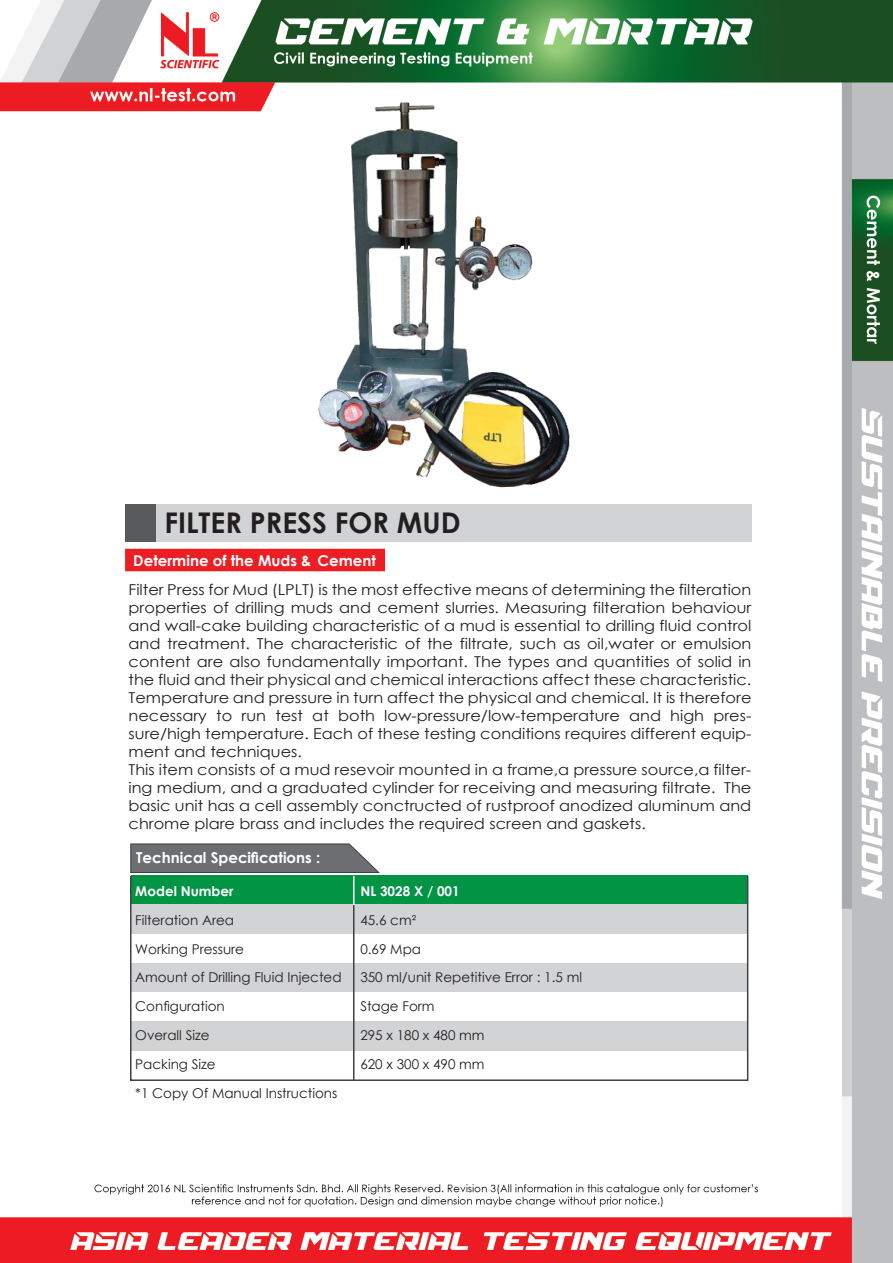
<style>
.page{position:relative;width:893px;height:1263px;background:#fff}
.page>*{position:absolute;margin:0;border:0;box-sizing:border-box;transform-origin:0 0}
.t1{font:700 28.5px "Century Gothic";color:#231f20}
.t2{font:15px/18px "Century Gothic";color:#231f20;scale:1.08 1}
.t3{font:700 15px "Century Gothic";color:#fff}
.t4{font:13.5px/29px "Century Gothic";color:#231f20}
.t5{font:700 13.5px "Century Gothic";color:#fff}
</style>
<div class="page">
<img style="left:0;top:0;width:893px;height:1263px">
<div style="left:126px;top:504px;width:625px;height:38px;background:#d1d3d4"></div>
<div style="left:126px;top:504px;width:30px;height:38px;background:#58595b"></div>
<div style="left:125px;top:549px;width:260px;height:22px;background:#ed1d24"></div>
<div style="left:127px;top:872px;width:624px;height:212px;background:#fff"></div>
<div style="left:131px;top:876px;width:617px;height:29px;background:#009444"></div>
<div style="left:131px;top:905px;width:617px;height:29px;background:#d1d3d4"></div>
<div style="left:131px;top:963px;width:617px;height:29px;background:#d1d3d4"></div>
<div style="left:131px;top:1022px;width:617px;height:29px;background:#d1d3d4"></div>
<hr style="left:353px;top:905px;width:1px;height:175px;background:#414042">
<div style="left:130px;top:875px;width:618px;height:206px;border:2px solid #414042"></div>
<img style="left:302px;top:88px;width:289px;height:416px">
<svg style="left:130px;top:843px;width:251px;height:62px"></svg>
<h1 class="t1" style="left:164px;top:501px;width:298px">FILTER PRESS FOR MUD</h1>
<p class="t3" style="left:133px;top:549px;width:244px">Determine of the Muds &amp; Cement</p>
<p class="t2" style="left:129px;top:580px;width:578px">Filter Press for Mud (LPLT) is the most effective means of determining the filteration properties of drilling muds and cement slurries. Measuring filteration behaviour and wall-cake building characteristic of a mud is essential to drilling fluid control and treatment. The characteristic of the filtrate, such as oil,water or emulsion content are also fundamentally important. The types and quantities of solid in the fluid and their physical and chemical interactions affect these characteristic.<br>Temperature and pressure in turn affect the physical and chemical. It is therefore necessary to run test at both low-pressure/low-temperature and high pres&shy;sure/high temperature. Each of these testing conditions requires different equip&shy;ment and techniques.<br>This item consists of a mud resevoir mounted in a frame,a pressure source,a filter&shy;ing medium, and a graduated cylinder for receiving and measuring filtrate. The basic unit has a cell assembly conctructed of rustproof anodized aluminum and chrome plare brass and includes the required screen and gaskets.</p>
<p class="t3" style="left:136px;top:846px;width:185px">Technical Specifications :</p>
<p class="t5" style="left:135px;top:880px;width:100px">Model Number</p>
<p class="t4" style="left:135px;top:905px;width:208px">Filteration Area<br>Working Pressure<br>Amount of Drilling Fluid Injected<br>Configuration<br>Overall Size<br>Packing Size<br>*1 Copy Of Manual Instructions</p>
<p class="t5" style="left:360px;top:880px;width:101px">NL 3028 X / 001</p>
<p class="t4" style="left:360px;top:905px;width:223px">45.6 cm²<br>0.69 Mpa<br>350 ml/unit Repetitive Error : 1.5 ml<br>Stage Form<br>295 x 180 x 480 mm<br>620 x 300 x 490 mm</p>
</div>
